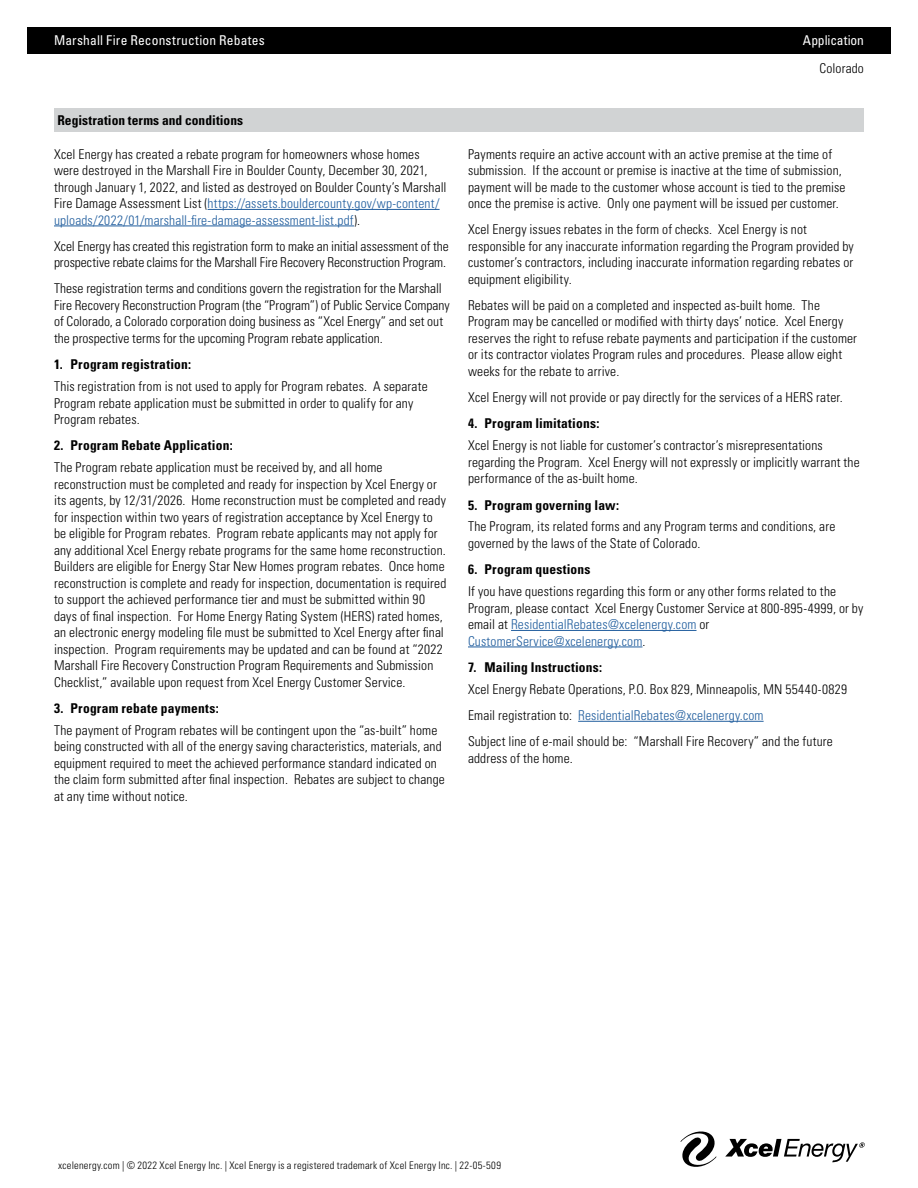
<style>
.page{position:relative;width:918px;height:1188px;background:#fff}
.page>*{position:absolute;margin:0;border:0;box-sizing:border-box;transform-origin:0 0}
.t1{font:300 condensed 13.5px/16.5px "Univers LT Std";letter-spacing:.01em;color:#000}
.t2{font:700 condensed 13.5px "Univers LT Std";letter-spacing:.015em;color:#000}
.t3{font:condensed 13.5px "Univers LT Std";letter-spacing:.015em;color:#fff}
.t4{font:condensed 13.5px "Univers LT Std";letter-spacing:-.005em;color:#fff}
.t5{font:300 condensed 10.5px "Univers LT Std";letter-spacing:.025em;color:#000}
.s1{color:#215e9e}
</style>
<div class="page">
<div style="left:27px;top:27px;width:864px;height:27px;background:#000"></div>
<svg style="left:681px;top:1131px;width:35px;height:36px"></svg>
<svg style="left:725px;top:1139px;width:140px;height:23px"></svg>
<div style="left:54px;top:108px;width:810px;height:23px;background:#d1d3d4"></div>
<hr style="left:208px;top:209px;width:232px;height:1px;background:#215e9e">
<hr style="left:54px;top:226px;width:300px;height:1px;background:#215e9e">
<hr style="left:511px;top:630px;width:186px;height:1px;background:#215e9e">
<hr style="left:468px;top:647px;width:174px;height:1px;background:#215e9e">
<hr style="left:578px;top:721px;width:186px;height:1px;background:#215e9e">
<p class="t3" style="left:54px;top:32px;width:212px">Marshall Fire Reconstruction Rebates</p>
<p class="t4" style="left:803px;top:32px;width:63px">Application</p>
<p class="t1" style="left:819px;top:60px;width:46px">Colorado</p>
<p class="t2" style="left:57px;top:111px;width:187px">Registration terms and conditions</p>
<p class="t1" style="left:54px;top:146px;width:394px">Xcel Energy has created a rebate program for homeowners whose homes were destroyed in the Marshall Fire in Boulder County, December 30, 2021, through January 1, 2022, and listed as destroyed on Boulder County’s Marshall Fire Damage Assessment List (<span class="s1">https://assets.bouldercounty.gov/wp-content/ uploads/2022/01/marshall-fire-damage-assessment-list.pdf</span>).</p>
<p class="t1" style="left:54px;top:238px;width:396px">Xcel Energy has created this registration form to make an initial assessment of the prospective rebate claims for the Marshall Fire Recovery Reconstruction Program.</p>
<p class="t1" style="left:54px;top:280px;width:397px">These registration terms and conditions govern the registration for the Marshall Fire Recovery Reconstruction Program (the “Program”) of Public Service Company of Colorado, a Colorado corporation doing business as “Xcel Energy” and set out the prospective terms for the upcoming Program rebate application.</p>
<p class="t2" style="left:54px;top:356px;width:139px">1. Program registration:</p>
<p class="t1" style="left:54px;top:378px;width:375px">This registration from is not used to apply for Program rebates. A separate<br>Program rebate application must be submitted in order to qualify for any<br>Program rebates.</p>
<p class="t2" style="left:54px;top:437px;width:180px">2. Program Rebate Application:</p>
<p class="t1" style="left:54px;top:459px;width:394px">The Program rebate application must be received by, and all home reconstruction must be completed and ready for inspection by Xcel Energy or its agents, by 12/31/2026. Home reconstruction must be completed and ready for inspection within two years of registration acceptance by Xcel Energy to be eligible for Program rebates. Program rebate applicants may not apply for any additional Xcel Energy rebate programs for the same home reconstruction.<br>Builders are eligible for Energy Star New Homes program rebates. Once home reconstruction is complete and ready for inspection, documentation is required to support the achieved performance tier and must be submitted within 90 days of final inspection. For Home Energy Rating System (HERS) rated homes, an electronic energy modeling file must be submitted to Xcel Energy after final inspection. Program requirements may be updated and can be found at “2022<br>Marshall Fire Recovery Construction Program Requirements and Submission Checklist,” available upon request from Xcel Energy Customer Service.</p>
<p class="t2" style="left:54px;top:700px;width:166px">3. Program rebate payments:</p>
<p class="t1" style="left:54px;top:722px;width:392px">The payment of Program rebates will be contingent upon the “as-built” home being constructed with all of the energy saving characteristics, materials, and equipment required to meet the achieved performance standard indicated on the claim form submitted after final inspection. Rebates are subject to change at any time without notice.</p>
<p class="t1" style="left:468px;top:146px;width:379px">Payments require an active account with an active premise at the time of submission. If the account or premise is inactive at the time of submission, payment will be made to the customer whose account is tied to the premise once the premise is active. Only one payment will be issued per customer.</p>
<p class="t1" style="left:468px;top:221px;width:387px">Xcel Energy issues rebates in the form of checks. Xcel Energy is not responsible for any inaccurate information regarding the Program provided by customer’s contractors, including inaccurate information regarding rebates or equipment eligibility.</p>
<p class="t1" style="left:468px;top:297px;width:391px">Rebates will be paid on a completed and inspected as-built home. The Program may be cancelled or modified with thirty days’ notice. Xcel Energy reserves the right to refuse rebate payments and participation if the customer or its contractor violates Program rules and procedures. Please allow eight weeks for the rebate to arrive.</p>
<p class="t1" style="left:468px;top:389px;width:376px">Xcel Energy will not provide or pay directly for the services of a HERS rater.</p>
<p class="t2" style="left:468px;top:415px;width:133px">4. Program limitations:</p>
<p class="t1" style="left:468px;top:437px;width:393px">Xcel Energy is not liable for customer’s contractor’s misrepresentations regarding the Program. Xcel Energy will not expressly or implicitly warrant the performance of the as-built home.</p>
<p class="t2" style="left:468px;top:496px;width:153px">5. Program governing law:</p>
<p class="t1" style="left:468px;top:518px;width:369px">The Program, its related forms and any Program terms and conditions, are governed by the laws of the State of Colorado.</p>
<p class="t2" style="left:468px;top:561px;width:124px">6. Program questions</p>
<p class="t1" style="left:468px;top:583px;width:397px">If you have questions regarding this form or any other forms related to the Program, please contact Xcel Energy Customer Service at 800-895-4999, or by email at <span class="s1">ResidentialRebates@xcelenergy.com</span> or <span class="s1">CustomerService@xcelenergy.com</span>.</p>
<p class="t2" style="left:468px;top:659px;width:136px">7. Mailing Instructions:</p>
<p class="t1" style="left:468px;top:676px;width:381px;line-height:26.2px">Xcel Energy Rebate Operations, P.O. Box 829, Minneapolis, MN 55440-0829<br>Email registration to: <span class="s1">ResidentialRebates@xcelenergy.com<br></span>Subject line of e-mail should be: “Marshall Fire Recovery” and the future</p>
<p class="t1" style="left:468px;top:750px;width:106px">address of the home.</p>
<p class="t5" style="left:58px;top:1159px;width:444px">xcelenergy.com | © 2022 Xcel Energy Inc. | Xcel Energy is a registered trademark of Xcel Energy Inc. | 22-05-509</p>
</div>
